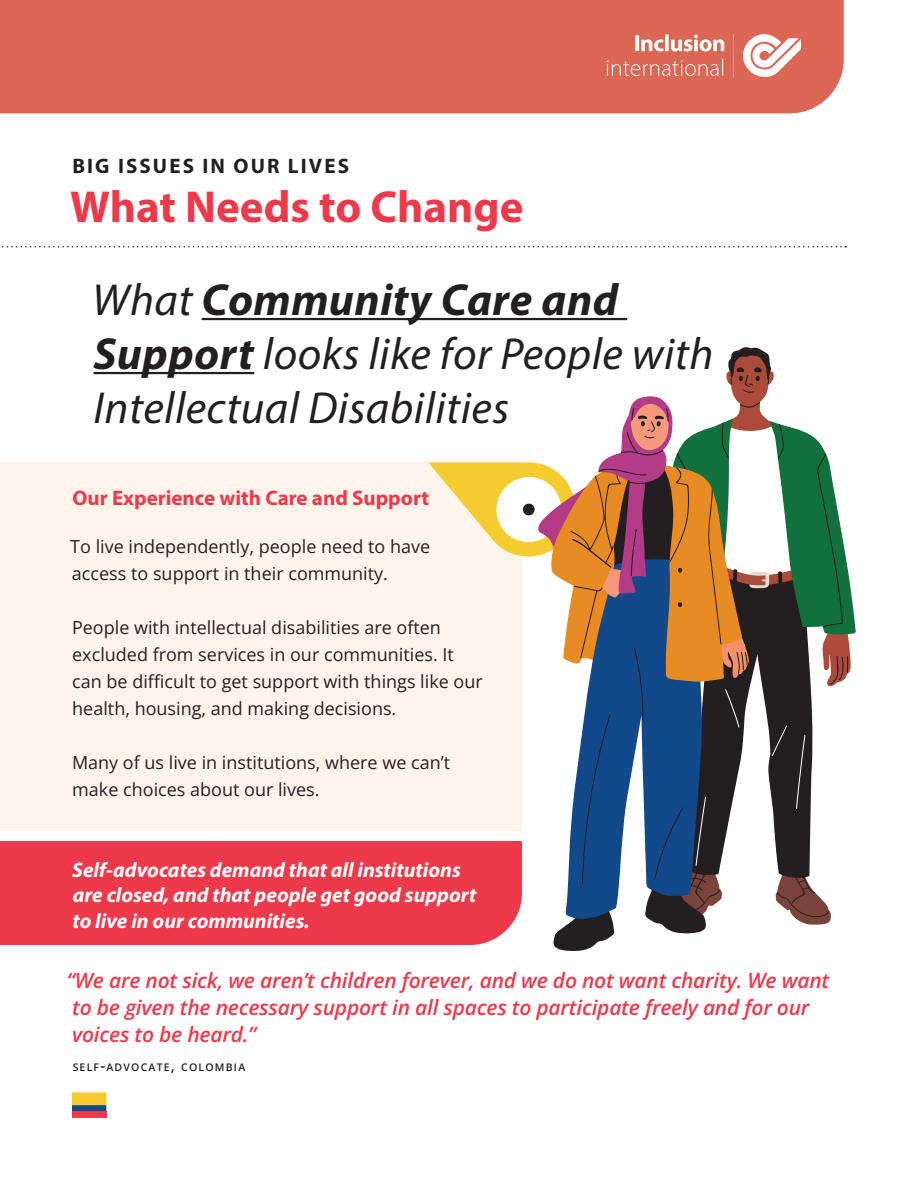
<style>
.page{position:relative;width:918px;height:1188px;background:#fff}
.page>*{position:absolute;margin:0;border:0;box-sizing:border-box;transform-origin:0 0}
.H0{font:italic 45px/54px "Myriad Pro";letter-spacing:.01em;color:#231f20}
.H0-2{font:700 45px "Myriad Pro";color:#ee394b}
.Quotes{font:italic 21px/27px "Open Sans";letter-spacing:-.01em;color:#ee394b}
.H0-3{font:italic 700 21px/25.2px "Myriad Pro";color:#fff}
.H0-4{font:700 21px "Myriad Pro";color:#ee394b}
.H0-5{font:700 21px "Myriad Pro";letter-spacing:.1em;color:#231f20}
.H0-6{font:18px/27px "Open Sans";color:#231f20}
.H1_2{font:10.5px "Open Sans";letter-spacing:.115em;color:#231f20}
.s1{font-weight:700}
.s2{font-size:15px}
</style>
<div class="page">
<div style="left:0;top:462px;width:522px;height:369px;background:#fff4eb"></div>
<div style="left:0;top:841px;width:428px;height:104px;background:#ee394b"></div>
<div style="left:0;top:0;width:844px;height:113px;background:#db6654"></div>
<svg style="left:743px;top:25px;width:58px;height:59px"></svg>
<svg style="left:607px;top:34px;width:127px;height:44px;background:#e18273"></svg>
<hr style="left:202px;top:318px;width:425px;height:2px;background:#231f20">
<hr style="left:94px;top:372px;width:160px;height:2px;background:#231f20">
<svg style="left:1px;top:246px;width:845px;height:2px"></svg>
<svg style="left:72px;top:1092px;width:34px;height:20px"></svg>
<div style="left:72px;top:1112px;width:34px;height:6px;background:#ee394b"></div>
<svg style="left:428px;top:347px;width:428px;height:604px"></svg>
<p class="H0-5" style="left:72px;top:152px;width:278px">BIG ISSUES IN OUR LIVES</p>
<p class="H0-2" style="left:70px;top:177px;width:455px">What Needs to Change</p>
<p class="H0" style="left:92px;top:272px;width:623px">What <span class="s1">Community Care and<br>Support</span> looks like for People with<br>Intellectual Disabilities</p>
<p class="H0-4" style="left:72px;top:484px;width:358px">Our Experience with Care and Support</p>
<p class="H0-6" style="left:70px;top:533px;width:361px">To live independently, people need to have access to support in their community.</p>
<p class="H0-6" style="left:72px;top:614px;width:412px">People with intellectual disabilities are often excluded from services in our communities. It can be difficult to get support with things like our health, housing, and making decisions.</p>
<p class="H0-6" style="left:72px;top:749px;width:380px">Many of us live in institutions, where we can’t make choices about our lives.</p>
<p class="H0-3" style="left:72px;top:857px;width:406px">Self-advocates demand that all institutions are closed, and that people get good support to live in our communities.</p>
<p class="Quotes" style="left:67px;top:967px;width:764px">“We are not sick, we aren’t children forever, and we do not want charity. We want to be given the necessary support in all spaces to participate freely and for our voices to be heard.”</p>
<p class="H1_2" style="left:73px;top:1060px;width:174px">SELF<span class="s2">-</span>ADVOCATE<span class="s2">,</span> COLOMBIA</p>
</div>
